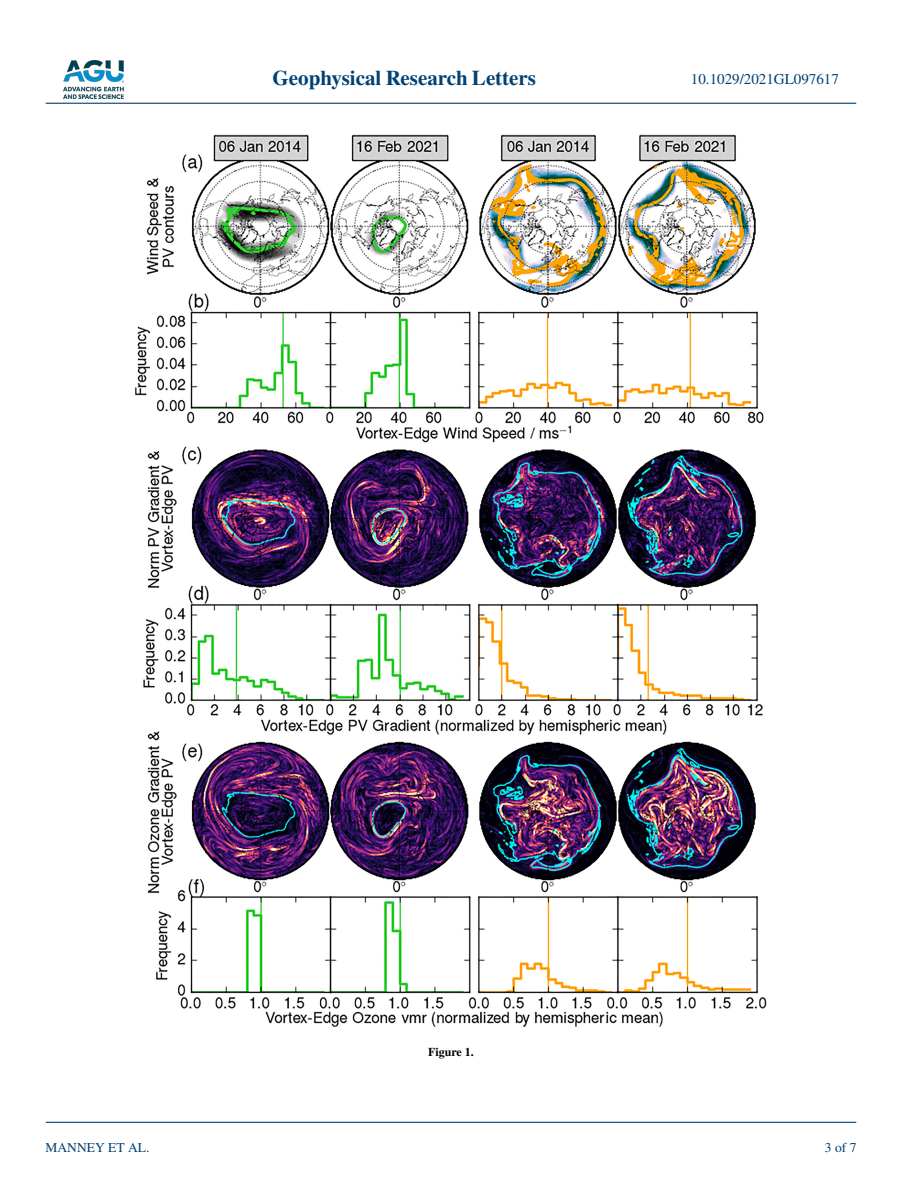
<style>
.page{position:relative;width:902px;height:1183px;background:#fff}
.page>*{position:absolute;margin:0;border:0;box-sizing:border-box;transform-origin:0 0}
.t1{font:700 21px "STIX";color:#004174}
.t2{font:15px "STIX";color:#004174}
.t3{font:13.5px "STIX";color:#004174}
.t4{font:700 12px "STIX";color:#000}
</style>
<div class="page">
<img style="left:63px;top:60px;width:60px;height:39px">
<hr style="left:46px;top:103px;width:810px;height:1px;background:#004174">
<hr style="left:46px;top:1121px;width:810px;height:1px;background:#004174">
<img style="left:135px;top:134px;width:632px;height:893px">
<p class="t1" style="left:272px;top:66px;width:265px">Geophysical Research Letters</p>
<p class="t2" style="left:691px;top:69px;width:149px">10.1029/2021GL097617</p>
<p class="t3" style="left:45px;top:1138px;width:105px">MANNEY ET AL.</p>
<p class="t4" style="left:428px;top:1044px;width:47px">Figure 1.</p>
<p class="t3" style="left:824px;top:1138px;width:33px">3 of 7</p>
</div>
